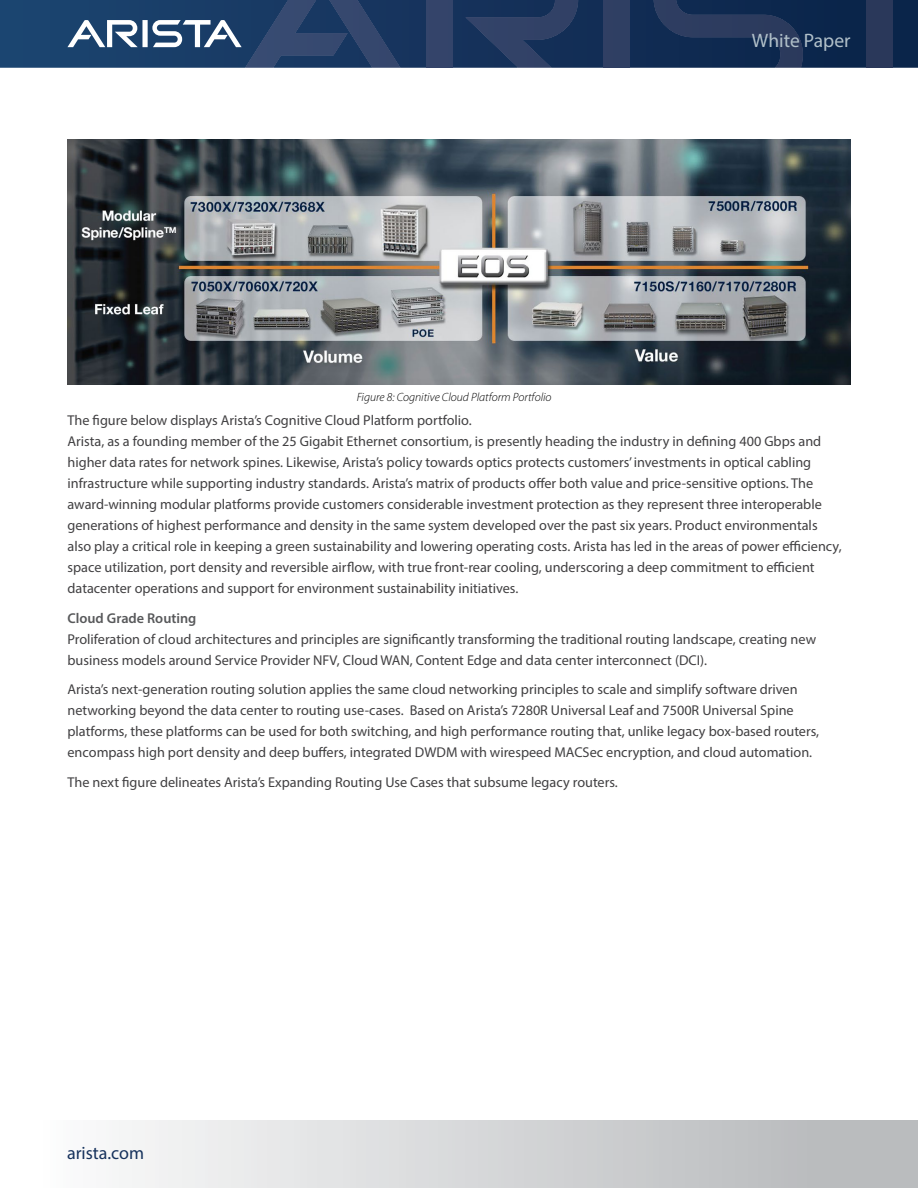
<style>
.page{position:relative;width:918px;height:1188px;background:#fff}
.page>*{position:absolute;margin:0;border:0;box-sizing:border-box;transform-origin:0 0}
.t1{font:19.5px "Myriad Pro";color:#b1c0c9}
.t2{font:18px "Myriad Pro";color:#16325c}
.t3{font:14.25px/21px "Myriad Pro";color:#414042}
.t4{font:600 14.25px "Myriad Pro";color:#58595b}
.t5{font:italic 300 12px "Myriad Pro";color:#000}
</style>
<div class="page">
<svg style="left:0;top:0;width:918px;height:68px;background:#13325a"></svg>
<div style="left:426px;top:0;width:26px;height:68px;background:#34446a"></div>
<svg style="left:465px;top:0;width:113px;height:68px;background:#22385f"></svg>
<svg style="left:67px;top:0;width:333px;height:68px;background:#334f75"></svg>
<div style="left:604px;top:0;width:26px;height:68px;background:#2f3f63"></div>
<svg style="left:654px;top:0;width:149px;height:68px;background:#1a3156"></svg>
<div style="left:867px;top:0;width:26px;height:68px;background:#2a385a"></div>
<div style="left:0;top:1120px;width:918px;height:68px;background:linear-gradient(to right,#fff,#b3b5b7)"></div>
<img style="left:68px;top:139px;width:782px;height:245px">
<p class="t5" style="left:357px;top:391px;width:196px">Figure 8: Cognitive Cloud Platform Portfolio</p>
<h1 class="t1" style="left:752px;top:29px;width:100px">White Paper</h1>
<p class="t3" style="left:68px;top:409px;width:776px">The figure below displays Arista’s Cognitive Cloud Platform portfolio.<br>Arista, as a founding member of the 25 Gigabit Ethernet consortium, is presently heading the industry in defining 400 Gbps and higher data rates for network spines. Likewise, Arista’s policy towards optics protects customers’ investments in optical cabling infrastructure while supporting industry standards. Arista’s matrix of products offer both value and price-sensitive options. The award-winning modular platforms provide customers considerable investment protection as they represent three interoperable generations of highest performance and density in the same system developed over the past six years. Product environmentals also play a critical role in keeping a green sustainability and lowering operating costs. Arista has led in the areas of power efficiency, space utilization, port density and reversible airflow, with true front-rear cooling, underscoring a deep commitment to efficient datacenter operations and support for environment sustainability initiatives.</p>
<p class="t4" style="left:68px;top:609px;width:130px">Cloud Grade Routing</p>
<p class="t3" style="left:68px;top:628px;width:750px">Proliferation of cloud architectures and principles are significantly transforming the traditional routing landscape, creating new business models around Service Provider NFV, Cloud WAN, Content Edge and data center interconnect (DCI).</p>
<p class="t3" style="left:68px;top:679px;width:753px">Arista’s next-generation routing solution applies the same cloud networking principles to scale and simplify software driven networking beyond the data center to routing use-cases. Based on Arista’s 7280R Universal Leaf and 7500R Universal Spine platforms, these platforms can be used for both switching, and high performance routing that, unlike legacy box-based routers, encompass high port density and deep buffers, integrated DWDM with wirespeed MACSec encryption, and cloud automation.</p>
<p class="t3" style="left:68px;top:771px;width:552px">The next figure delineates Arista’s Expanding Routing Use Cases that subsume legacy routers.</p>
<p class="t2" style="left:67px;top:1142px;width:79px">arista.com</p>
</div>
